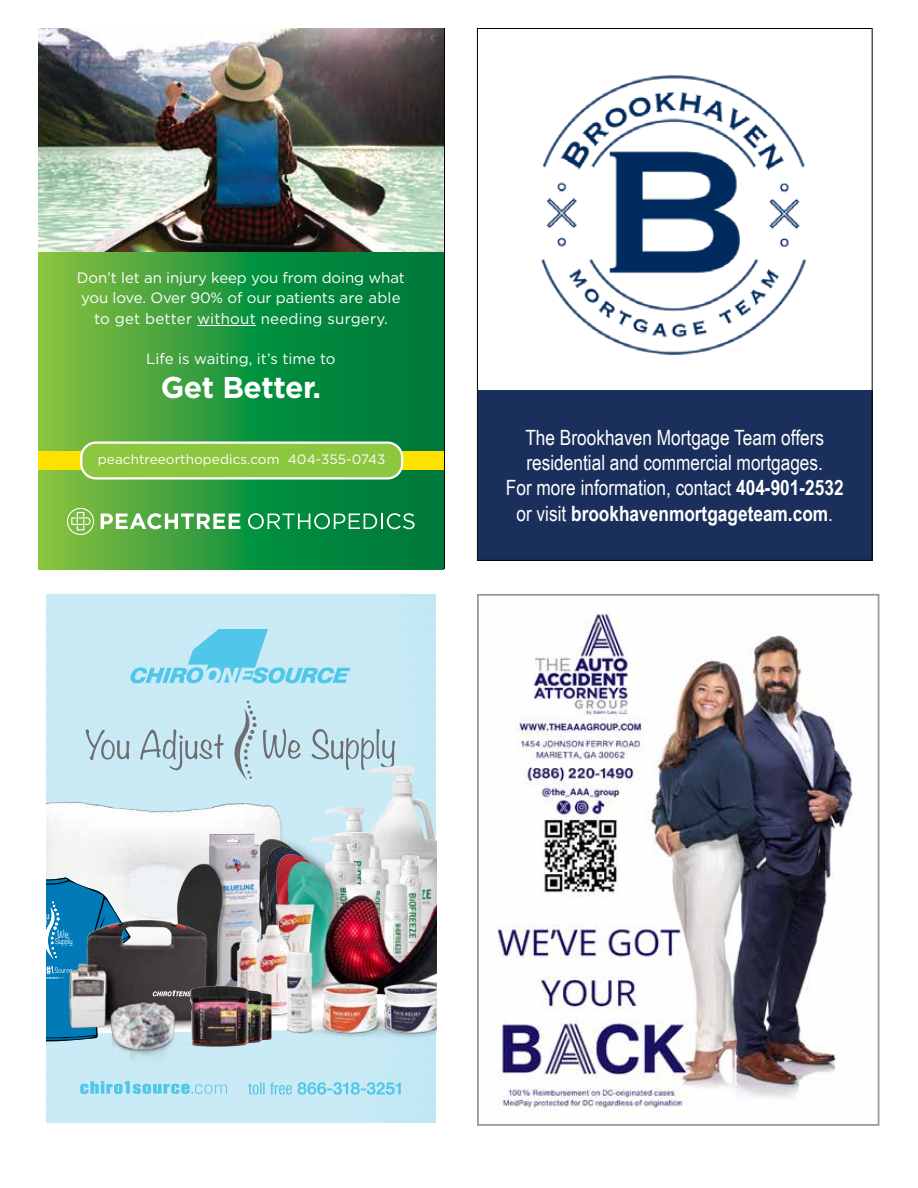
<style>
.page{position:relative;width:918px;height:1188px;background:#fff}
.page>*{position:absolute;margin:0;border:0;box-sizing:border-box;transform-origin:0 0}
.t1{font:700 30px "Gotham";letter-spacing:-.015em;color:#fff}
.t2{font:21px/25.2px "Arial Narrow";color:#fff;text-align:center}
.t3{font:15px/20.2px "Gotham";letter-spacing:-.01em;color:#fff;text-align:center}
.t4{font:13.5px "Gotham";letter-spacing:.005em;color:#fff}
.t5{font:300 7.05px "Noteworthy";color:#fff}
.s1{font-weight:700}
</style>
<div class="page">
<svg style="left:38px;top:252px;width:406px;height:317px;background:#2b983d"></svg>
<img style="left:38px;top:28px;width:406px;height:224px">
<hr style="left:197px;top:325px;width:59px;height:1px;background:#fff">
<div style="left:39px;top:451px;width:405px;height:18px;background:#ffe100"></div>
<div style="left:81px;top:443px;width:321px;height:35px;background:#8dc63f;border-radius:15px"></div>
<div style="left:80px;top:441px;width:323px;height:39px;border:2px solid #fff;border-radius:15px"></div>
<svg style="left:101px;top:513px;width:139px;height:16px"></svg>
<svg style="left:248px;top:513px;width:167px;height:16px;background:#43a670"></svg>
<svg style="left:67px;top:508px;width:27px;height:27px"></svg>
<img style="left:498px;top:613px;width:355px;height:501px">
<div style="left:477px;top:594px;width:402px;height:532px;border:2px solid #939598"></div>
<div style="left:46px;top:594px;width:390px;height:528px;background:#c9ebf5"></div>
<svg style="left:86px;top:729px;width:43px;height:31px"></svg>
<svg style="left:140px;top:729px;width:84px;height:41px;background:#b7d2db"></svg>
<svg style="left:263px;top:729px;width:38px;height:30px"></svg>
<svg style="left:312px;top:729px;width:83px;height:24px;background:#b4cfd7"></svg>
<svg style="left:234px;top:701px;width:23px;height:79px;background:#b4ced7"></svg>
<img style="left:46px;top:783px;width:254px;height:113px">
<img style="left:300px;top:753px;width:136px;height:94px">
<img style="left:276px;top:795px;width:147px;height:45px">
<img style="left:311px;top:832px;width:90px;height:8px">
<img style="left:324px;top:840px;width:107px;height:21px">
<img style="left:350px;top:861px;width:86px;height:35px">
<img style="left:350px;top:879px;width:59px;height:17px">
<div style="left:279px;top:854px;width:71px;height:149px;background:#000;opacity:.39"></div>
<img style="left:311px;top:862px;width:23px;height:26px">
<img style="left:158px;top:804px;width:153px;height:230px">
<div style="left:176px;top:863px;width:51px;height:140px;background:#000;opacity:.32"></div>
<img style="left:177px;top:864px;width:46px;height:32px">
<img style="left:132px;top:896px;width:61px;height:135px">
<svg style="left:153px;top:990px;width:37px;height:6px"></svg>
<img style="left:193px;top:888px;width:158px;height:98px">
<img style="left:190px;top:986px;width:56px;height:61px">
<img style="left:308px;top:896px;width:128px;height:44px">
<img style="left:246px;top:929px;width:111px;height:133px">
<img style="left:269px;top:940px;width:167px;height:137px">
<svg style="left:130px;top:629px;width:220px;height:54px;background:#9edef0"></svg>
<svg style="left:248px;top:1082px;width:153px;height:13px;background:#9adcef"></svg>
<svg style="left:80px;top:1081px;width:147px;height:13px;background:#95dbef"></svg>
<img style="left:93px;top:996px;width:87px;height:74px">
<div style="left:478px;top:390px;width:395px;height:170px;background:#1b2f5c"></div>
<img style="left:541px;top:75px;width:265px;height:280px">
<svg style="left:46px;top:877px;width:86px;height:165px;background:#5387a1"></svg>
<p class="t3" style="left:77px;top:267px;width:329px">Don’t let an injury keep you from doing what you love. Over 90% of our patients are able to get better without needing surgery.</p>
<p class="t3" style="left:146px;top:348px;width:191px">Life is waiting, it’s time to</p>
<h1 class="t1" style="left:161px;top:370px;width:162px">Get Better.</h1>
<p class="t4" style="left:98px;top:452px;width:289px">peachtreeorthopedics.com 404-355-0743</p>
<p class="t2" style="left:506px;top:424px;width:339px">The Brookhaven Mortgage Team offers residential and commercial mortgages.<br>For more information, contact <span class="s1">404-901-2532 </span>or visit <span class="s1">brookhavenmortgageteam.com</span>.</p>
<p class="t5" style="left:55px;top:935px;width:19px;rotate:-1deg">Supply</p>
</div>
